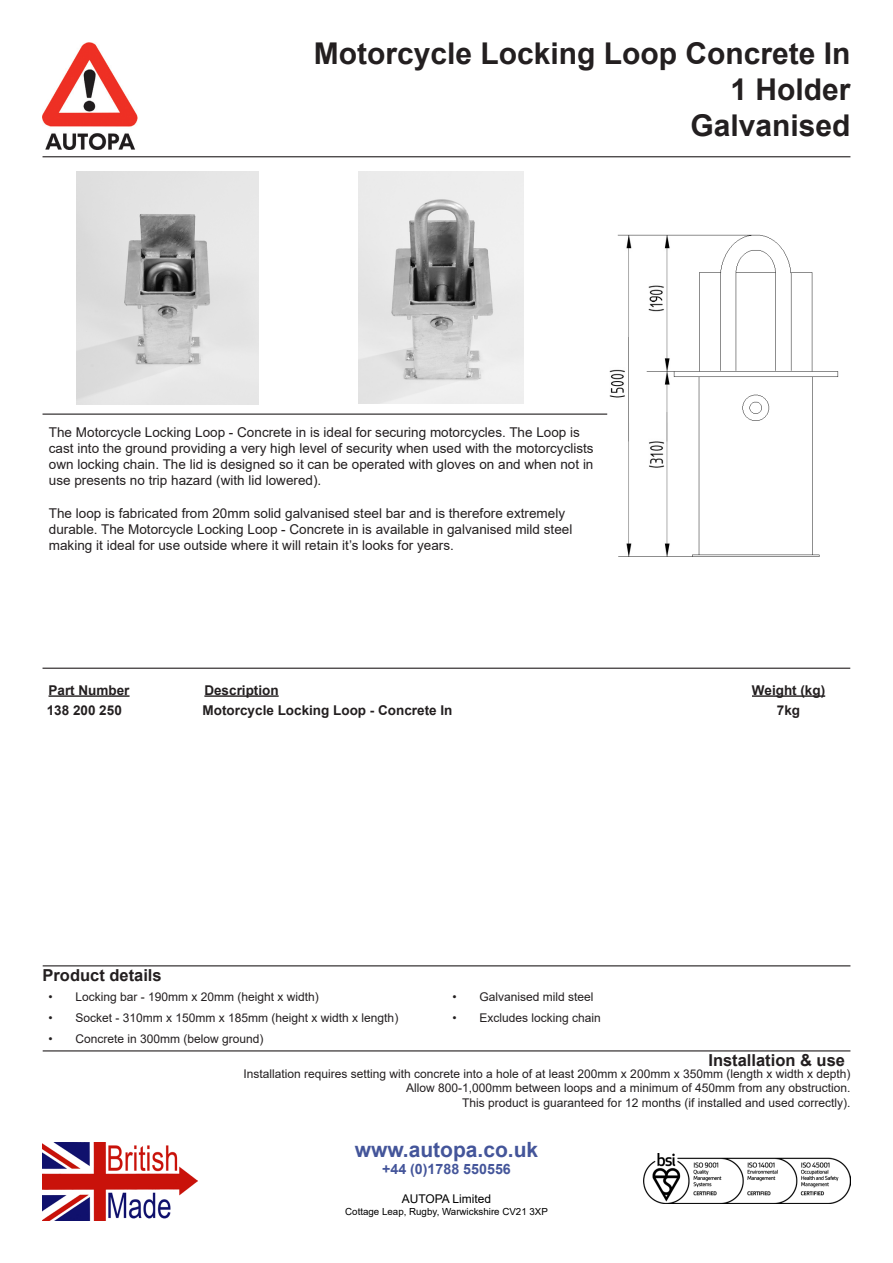
<style>
.page{position:relative;width:893px;height:1263px;background:#fff}
.page>*{position:absolute;margin:0;border:0;box-sizing:border-box;transform-origin:0 0}
.t1{font:700 30px "Arial";color:#231f20}
.t2{font:700 21px "Arial";color:#44559a}
.t3{font:700 16.5px "Arial";color:#231f20}
.t4{font:700 14.25px "Arial";color:#44559a}
.t5{font:13.5px/16.2px "Arial";color:#231f20}
.t6{font:700 13.5px "Arial";color:#231f20}
.t7{font:12px "Arial";color:#231f20}
.t8{font:12px "Arial";color:#000}
.t9{font:9.75px "Arial";color:#000}
</style>
<div class="page">
<img style="left:644px;top:1154px;width:206px;height:49px">
<img style="left:43px;top:1143px;width:155px;height:77px">
<img style="left:610px;top:234px;width:229px;height:323px">
<img style="left:43px;top:43px;width:95px;height:107px">
<hr style="left:43px;top:156px;width:807px;height:1px;background:#231f20">
<hr style="left:43px;top:414px;width:564px;height:1px;background:#231f20">
<img style="left:77px;top:171px;width:182px;height:233px">
<img style="left:358px;top:171px;width:165px;height:233px">
<hr style="left:49px;top:695px;width:81px;height:2px;background:#231f20">
<hr style="left:204px;top:695px;width:75px;height:2px;background:#231f20">
<hr style="left:752px;top:695px;width:73px;height:2px;background:#231f20">
<hr style="left:43px;top:668px;width:807px;height:1px;background:#231f20">
<hr style="left:43px;top:965px;width:807px;height:1px;background:#231f20">
<hr style="left:43px;top:1050px;width:807px;height:1px;background:#231f20">
<p class="t1" style="left:314px;top:33px;width:538px">Motorcycle Locking Loop Concrete In</p>
<p class="t1" style="left:730px;top:69px;width:122px">1 Holder</p>
<p class="t1" style="left:690px;top:105px;width:162px">Galvanised</p>
<p class="t5" style="left:49px;top:424px;width:546px">The Motorcycle Locking Loop - Concrete in is ideal for securing motorcycles. The Loop is cast into the ground providing a very high level of security when used with the motorcyclists own locking chain. The lid is designed so it can be operated with gloves on and when not in use presents no trip hazard (with lid lowered).</p>
<p class="t5" style="left:49px;top:505px;width:525px">The loop is fabricated from 20mm solid galvanised steel bar and is therefore extremely durable. The Motorcycle Locking Loop - Concrete in is available in galvanised mild steel making it ideal for use outside where it will retain it’s looks for years.</p>
<p class="t6" style="left:49px;top:680px;width:83px">Part Number</p>
<p class="t6" style="left:204px;top:680px;width:76px">Description</p>
<p class="t6" style="left:752px;top:680px;width:75px">Weight (kg)</p>
<p class="t6" style="left:47px;top:700px;width:77px">138 200 250</p>
<p class="t6" style="left:203px;top:700px;width:251px">Motorcycle Locking Loop - Concrete In</p>
<p class="t6" style="left:777px;top:700px;width:25px">7kg</p>
<p class="t3" style="left:43px;top:963px;width:121px">Product details</p>
<p class="t7" style="left:49px;top:989px;width:272px">• Locking bar - 190mm x 20mm (height x width)</p>
<p class="t7" style="left:452px;top:989px;width:143px">• Galvanised mild steel</p>
<p class="t7" style="left:49px;top:1009px;width:351px">• Socket - 310mm x 150mm x 185mm (height x width x length)</p>
<p class="t7" style="left:452px;top:1009px;width:150px">• Excludes locking chain</p>
<p class="t7" style="left:49px;top:1030px;width:217px">• Concrete in 300mm (below ground)</p>
<p class="t3" style="left:708px;top:1048px;width:138px">Installation &amp; use</p>
<p class="t7" style="left:243px;top:1065px;width:608px">Installation requires setting with concrete into a hole of at least 200mm x 200mm x 350mm (length x width x depth)</p>
<p class="t7" style="left:406px;top:1080px;width:446px">Allow 800-1,000mm between loops and a minimum of 450mm from any obstruction.</p>
<p class="t7" style="left:462px;top:1094px;width:390px">This product is guaranteed for 12 months (if installed and used correctly).</p>
<p class="t2" style="left:355px;top:1135px;width:185px">www.autopa.co.uk</p>
<p class="t4" style="left:382px;top:1159px;width:130px">+44 (0)1788 550556</p>
<p class="t8" style="left:402px;top:1190px;width:91px">AUTOPA Limited</p>
<p class="t9" style="left:345px;top:1204px;width:204px">Cottage Leap, Rugby, Warwickshire CV21 3XP</p>
</div>
